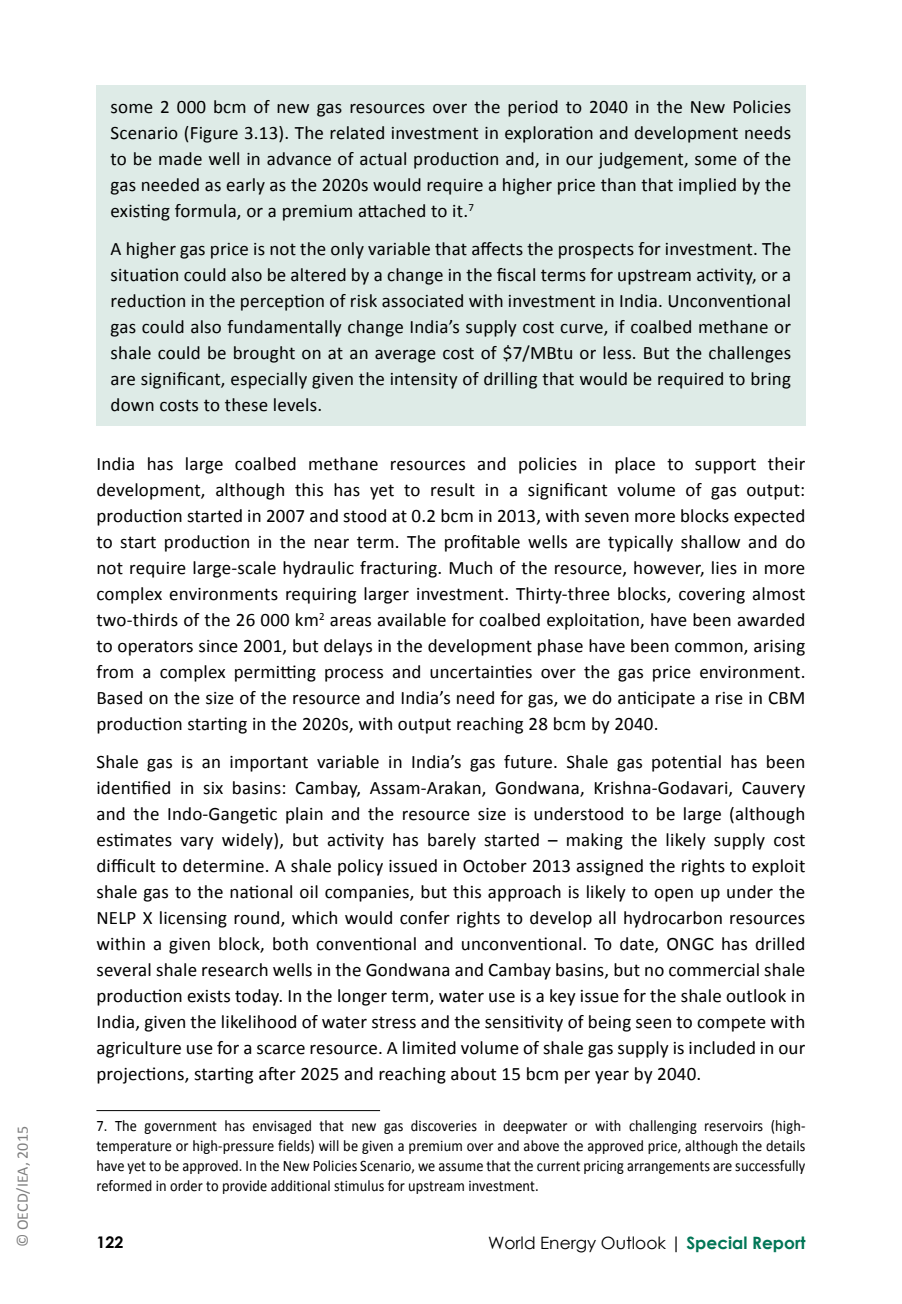
<style>
.page{position:relative;width:902px;height:1304px;background:#fff}
.page>*{position:absolute;margin:0;border:0;box-sizing:border-box;transform-origin:0 0}
.TexteCourrant{font:19px/26px "Calibri";letter-spacing:.01em;color:#000;text-align:justify}
.TexteCourant_ApresTa{font:19px/26px "Calibri";letter-spacing:.01em;color:#000;text-align:justify}
.t1{font:17px "Century Gothic";color:#000}
.Note_BasdePage{font:16px/20px "Calibri";letter-spacing:.01em;color:#000;text-align:justify;scale:.9 1}
.t2{font:16px "Calibri";color:#808080}
.t3{font:700 16px "Century Gothic";color:#000}
.s1{font-weight:700;color:#007656}
</style>
<div class="page">
<div style="left:96px;top:85px;width:709px;height:341px;background:#deebe7"></div>
<hr style="left:96px;top:1110px;width:284px;height:1px;background:#000">
<p class="t2" style="left:11px;top:1247px;width:123px;rotate:-90deg">© OECD/IEA, 2015</p>
<p class="TexteCourrant" style="left:111px;top:94px;width:682px">some 2 000 bcm of new gas resources over the period to 2040 in the New Policies Scenario (Figure 3.13). The related investment in exploration and development needs to be made well in advance of actual production and, in our judgement, some of the gas needed as early as the 2020s would require a higher price than that implied by the existing formula, or a premium attached to it.<sup>7</sup></p>
<p class="TexteCourrant" style="left:111px;top:236px;width:682px">A higher gas price is not the only variable that affects the prospects for investment. The situation could also be altered by a change in the fiscal terms for upstream activity, or a reduction in the perception of risk associated with investment in India. Unconventional gas could also fundamentally change India’s supply cost curve, if coalbed methane or shale could be brought on at an average cost of $7/MBtu or less. But the challenges are significant, especially given the intensity of drilling that would be required to bring down costs to these levels.</p>
<p class="TexteCourant_ApresTa" style="left:96px;top:451px;width:710px">India has large coalbed methane resources and policies in place to support their development, although this has yet to result in a significant volume of gas output: production started in 2007 and stood at 0.2 bcm in 2013, with seven more blocks expected to start production in the near term. The profitable wells are typically shallow and do not require large-scale hydraulic fracturing. Much of the resource, however, lies in more complex environments requiring larger investment. Thirty-three blocks, covering almost two-thirds of the 26 000 km<sup>2</sup> areas available for coalbed exploitation, have been awarded to operators since 2001, but delays in the development phase have been common, arising from a complex permitting process and uncertainties over the gas price environment.<br>Based on the size of the resource and India’s need for gas, we do anticipate a rise in CBM production starting in the 2020s, with output reaching 28 bcm by 2040.<sup>7</sup></p>
<p class="TexteCourrant" style="left:96px;top:749px;width:710px">Shale gas is an important variable in India’s gas future. Shale gas potential has been identified in six basins: Cambay, Assam-Arakan, Gondwana, Krishna-Godavari, Cauvery and the Indo-Gangetic plain and the resource size is understood to be large (although estimates vary widely), but activity has barely started – making the likely supply cost difficult to determine. A shale policy issued in October 2013 assigned the rights to exploit shale gas to the national oil companies, but this approach is likely to open up under the NELP X licensing round, which would confer rights to develop all hydrocarbon resources within a given block, both conventional and unconventional. To date, ONGC has drilled several shale research wells in the Gondwana and Cambay basins, but no commercial shale production exists today. In the longer term, water use is a key issue for the shale outlook in India, given the likelihood of water stress and the sensitivity of being seen to compete with agriculture use for a scarce resource. A limited volume of shale gas supply is included in our projections, starting after 2025 and reaching about 15 bcm per year by 2040.</p>
<p class="Note_BasdePage" style="left:96px;top:1115px;width:789px">7. The government has envisaged that new gas discoveries in deepwater or with challenging reservoirs (high&shy;temperature or high-pressure fields) will be given a premium over and above the approved price, although the details have yet to be approved. In the New Policies Scenario, we assume that the current pricing arrangements are successfully reformed in order to provide additional stimulus for upstream investment.</p>
<p class="t3" style="left:96px;top:1230px;width:28px">122</p>
<p class="t1" style="left:488px;top:1231px;width:319px">World Energy Outlook | <span class="s1">Special Report</span></p>
</div>
